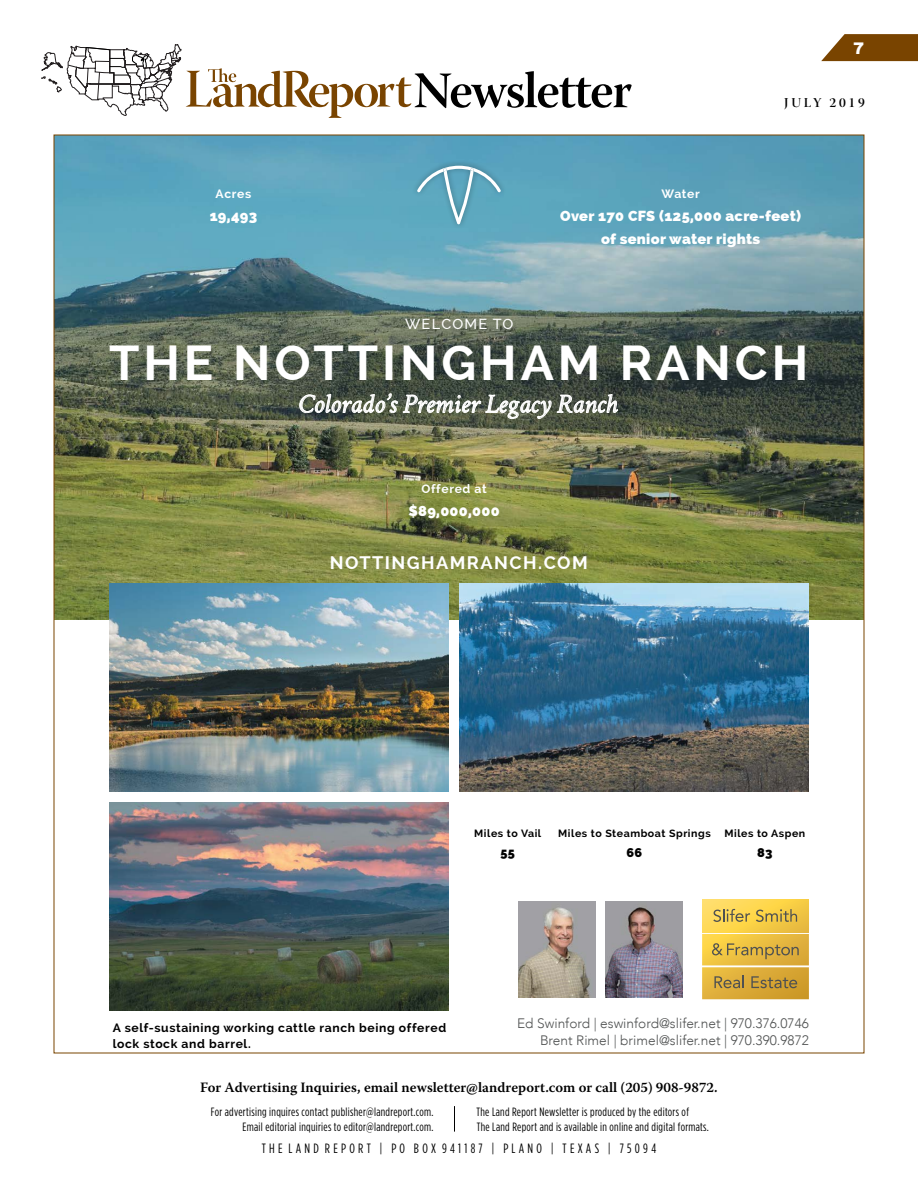
<style>
.page{position:relative;width:918px;height:1188px;background:#fff}
.page>*{position:absolute;margin:0;border:0;box-sizing:border-box;transform-origin:0 0}
.t1{font:51px "Warnock Pro Semibold Subh";letter-spacing:-.025em;color:#000}
.t2{font:700 49.05px "Raleway";letter-spacing:.08em;color:#fff}
.t3{font:italic 26.85px "Crimson Text";color:#fff}
.t4{font:700 18.15px "Raleway";letter-spacing:.08em;color:#fff}
.t5{font:900 16.5px "Interstate";color:#fff}
.t6{font:800 14.55px/23.1px "Raleway";letter-spacing:.02em;color:#fff;text-align:center}
.t7{font:500 14.55px "Raleway";letter-spacing:.08em;color:#fff}
.t8{font:600 14.25px "Warnock Pro";color:#000}
.t9{font:300 13.65px/16.4px "Avenir";color:#4f5151;text-align:right}
.t10{font:condensed 13.5px "Gotham HTF";color:#000}
.t11{font:13.5px "Warnock Pro Semibold Disp";letter-spacing:.2em;color:#000}
.t12{font:800 12.75px "Raleway";color:#000101}
.t13{font:700 12.15px/15.8px "Raleway";letter-spacing:.05em;color:#000101}
.t14{font:700 12.15px "Raleway";letter-spacing:.05em;color:#fff}
.t15{font:condensed 12px/14.4px "Gotham HTF";letter-spacing:.025em;color:#000;text-align:right}
.t16{font:700 10.65px "Raleway";letter-spacing:.05em;color:#000101}
</style>
<div class="page">
<svg style="left:454px;top:1106px;width:1px;height:26px"></svg>
<svg style="left:41px;top:44px;width:371px;height:74px"></svg>
<svg style="left:821px;top:34px;width:97px;height:27px;background:#895b20"></svg>
<img style="left:56px;top:137px;width:806px;height:482px">
<img style="left:459px;top:583px;width:350px;height:208px">
<img style="left:109px;top:583px;width:339px;height:208px">
<img style="left:109px;top:803px;width:339px;height:208px">
<div style="left:412px;top:160px;width:94px;height:70px;background:#000;opacity:.32"></div>
<svg style="left:417px;top:166px;width:84px;height:58px;background:#6faec3"></svg>
<svg style="left:299px;top:391px;width:319px;height:28px;background:#6b7366"></svg>
<svg style="left:702px;top:900px;width:107px;height:32px;background:#f9d14e"></svg>
<svg style="left:713px;top:909px;width:37px;height:13px"></svg>
<svg style="left:756px;top:909px;width:41px;height:13px"></svg>
<svg style="left:702px;top:934px;width:107px;height:65px;background:#d6ad42"></svg>
<img style="left:518px;top:901px;width:77px;height:97px">
<img style="left:605px;top:901px;width:77px;height:97px">
<p class="t14" style="left:216px;top:186px;width:37px">Acres</p>
<p class="t6" style="left:210px;top:204px;width:49px">19,493</p>
<h1 class="t1" style="left:414px;top:60px;width:220px">Newsletter</h1>
<h3 class="t5" style="left:853px;top:39px;width:13px">7</h3>
<p class="t11" style="left:784px;top:95px;width:82px">JULY 2019</p>
<p class="t7" style="left:405px;top:315px;width:110px">WELCOME TO</p>
<p class="t14" style="left:662px;top:186px;width:40px">Water</p>
<p class="t6" style="left:560px;top:204px;width:242px">Over 170 CFS (125,000 acre-feet) of senior water rights</p>
<h2 class="t2" style="left:109px;top:335px;width:701px">THE NOTTINGHAM RANCH</h2>
<h3 class="t3" style="left:298px;top:389px;width:321px">Colorado’s Premier Legacy Ranch</h3>
<p class="t14" style="left:421px;top:482px;width:67px">Offered at</p>
<p class="t6" style="left:408px;top:500px;width:93px">$89,000,000</p>
<h3 class="t4" style="left:330px;top:552px;width:260px">NOTTINGHAMRANCH.COM</h3>
<p class="t16" style="left:474px;top:827px;width:69px">Miles to Vail</p>
<p class="t12" style="left:500px;top:845px;width:16px">55</p>
<p class="t16" style="left:558px;top:827px;width:154px">Miles to Steamboat Springs</p>
<p class="t12" style="left:627px;top:845px;width:17px">66</p>
<p class="t16" style="left:724px;top:827px;width:82px">Miles to Aspen</p>
<p class="t12" style="left:757px;top:845px;width:17px">83</p>
<p class="t13" style="left:113px;top:1020px;width:335px">A self-sustaining working cattle ranch being offered lock stock and barrel.</p>
<p class="t9" style="left:517px;top:1016px;width:293px">Ed Swinford | eswinford@slifer.net | 970.376.0746<br>Brent Rimel | brimel@slifer.net | 970.390.9872</p>
<p class="t8" style="left:200px;top:1079px;width:519px">For Advertising Inquiries, email newsletter@landreport.com or call (205) 908-9872.</p>
<p class="t15" style="left:211px;top:1105px;width:224px">For advertising inquires contact publisher@landreport.com.<br>Email editorial inquiries to editor@landreport.com.</p>
<p class="t15" style="left:477px;top:1105px;width:234px;text-align:left">The Land Report Newsletter is produced by the editors of<br>The Land Report and is available in online and digital formats.</p>
<p class="t10" style="left:262px;top:1142px;width:396px">T H E L A N D R E P O R T | P O B O X 9 4 1 1 8 7 | P L A N O | T E X A S | 7 5 0 9 4</p>
</div>
